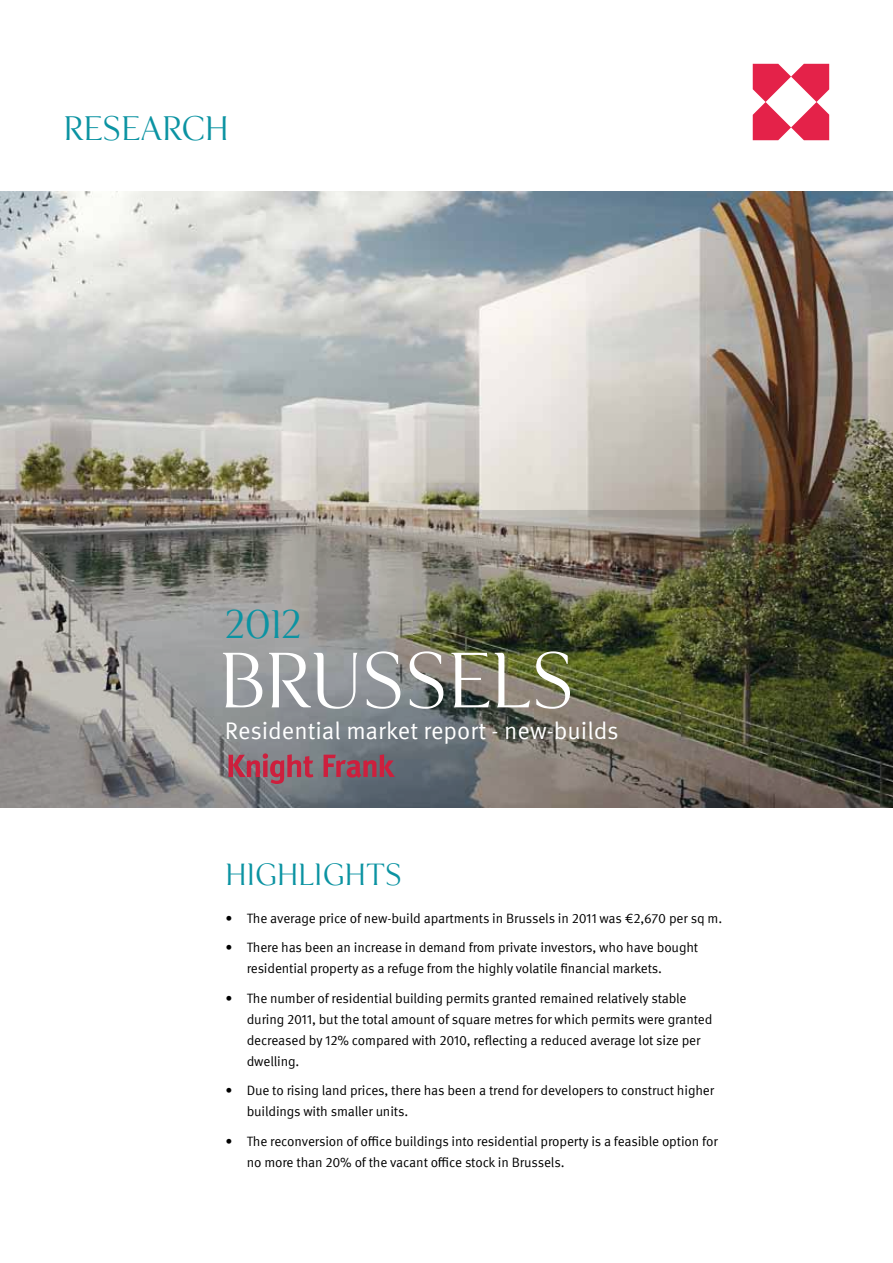
<style>
.page{position:relative;width:893px;height:1263px;background:#fff}
.page>*{position:absolute;margin:0;border:0;box-sizing:border-box;transform-origin:0 0}
.t1{font:69px "KF Display";color:#fff}
.t2{font:36px "KF Display";color:#0b93a2}
.t3{font:30px "KF Display";color:#0b93a2}
.t4{font:27px "KF Display";color:#0b93a2}
.t5{font:24px "KF Meta OT";color:#fff}
.t6{font:13.5px/21px "KF Meta OT";letter-spacing:-.01em;color:#000}
</style>
<div class="page">
<svg style="left:753px;top:64px;width:76px;height:76px"></svg>
<img style="left:0;top:191px;width:893px;height:319px">
<img style="left:0;top:510px;width:893px;height:298px">
<svg style="left:229px;top:753px;width:166px;height:31px;background:#905c6a"></svg>
<h3 class="t3" style="left:64px;top:111px;width:166px">RESEARCH</h3>
<h2 class="t2" style="left:226px;top:603px;width:77px">2012</h2>
<h1 class="t1" style="left:219px;top:640px;width:357px">BRUSSELS</h1>
<h3 class="t5" style="left:225px;top:716px;width:395px">Residential market report - new-builds</h3>
<h3 class="t4" style="left:225px;top:858px;width:178px">HIGHLIGHTS</h3>
<p class="t6" style="left:225px;top:908px;width:498px">• The average price of new-build apartments in Brussels in 2011 was €2,670 per sq m.</p>
<p class="t6" style="left:247px;top:937px;width:453px;text-indent:-21px">• There has been an increase in demand from private investors, who have bought residential property as a refuge from the highly volatile financial markets.</p>
<p class="t6" style="left:247px;top:988px;width:467px;text-indent:-21px">• The number of residential building permits granted remained relatively stable during 2011, but the total amount of square metres for which permits were granted decreased by 12% compared with 2010, reflecting a reduced average lot size per dwelling.</p>
<p class="t6" style="left:247px;top:1080px;width:469px;text-indent:-21px">• Due to rising land prices, there has been a trend for developers to construct higher buildings with smaller units.</p>
<p class="t6" style="left:247px;top:1131px;width:472px;text-indent:-21px">• The reconversion of office buildings into residential property is a feasible option for no more than 20% of the vacant office stock in Brussels.</p>
</div>
